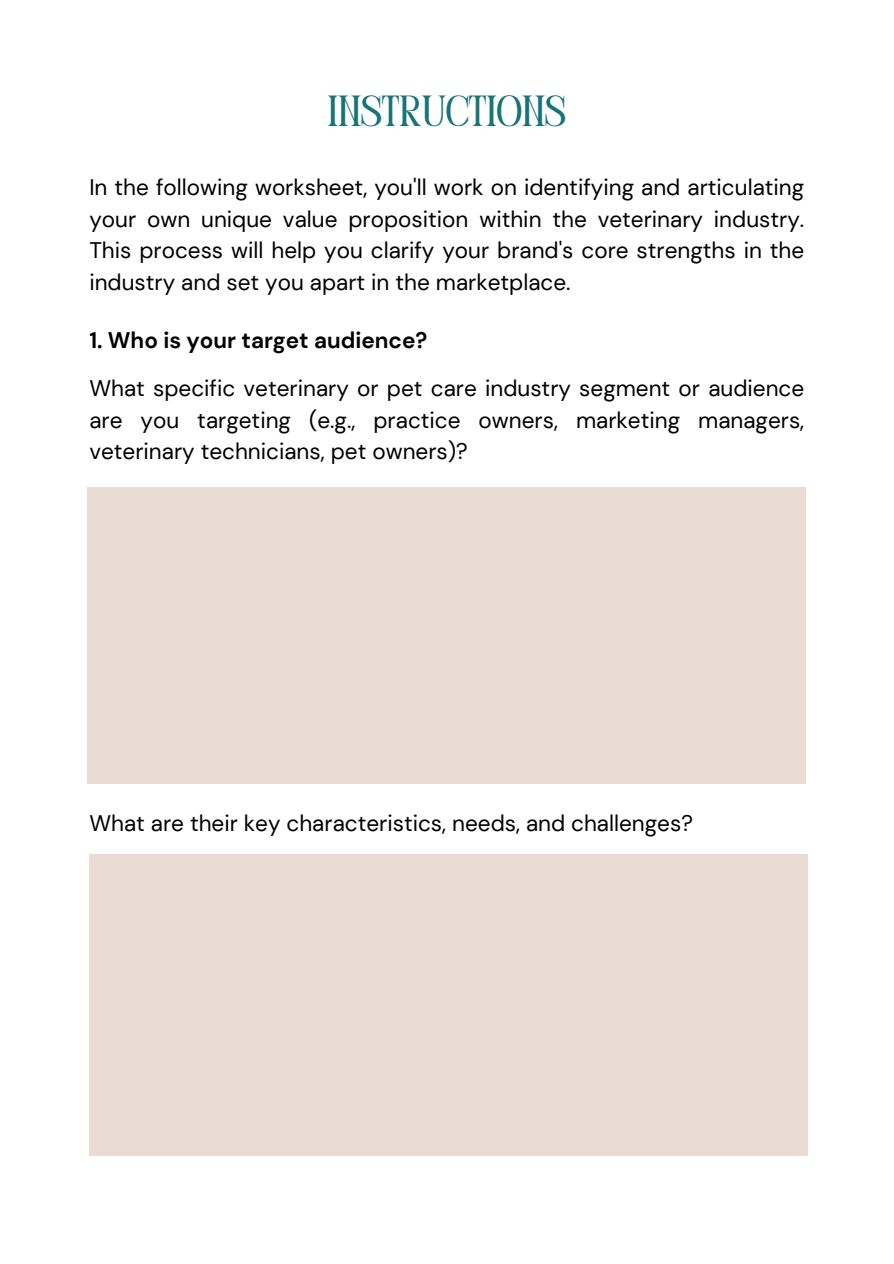
<style>
.page{position:relative;width:894px;height:1264px;background:#fff}
.page>*{position:absolute;margin:0;border:0;box-sizing:border-box;transform-origin:0 0}
.t1{font:43.5px "Perandoryv 2";color:#167377}
.t2{font:22.5px/31.5px "DM Sans";color:#000;text-align:justify}
.t3{font:700 22.5px "DM Sans";color:#000}
</style>
<div class="page">
<div style="left:87px;top:487px;width:719px;height:296px;background:#eadcd4"></div>
<div style="left:89px;top:854px;width:718px;height:302px;background:#eadcd4"></div>
<h1 class="t1" style="left:327px;top:93px;width:239px">INSTRUCTIONS</h1>
<p class="t2" style="left:89px;top:172px;width:716px">In the following worksheet, you'll work on identifying and articulating your own unique value proposition within the veterinary industry.<br>This process will help you clarify your brand's core strengths in the industry and set you apart in the marketplace.</p>
<h2 class="t3" style="left:89px;top:326px;width:339px">1. Who is your target audience?</h2>
<p class="t2" style="left:89px;top:373px;width:716px">What specific veterinary or pet care industry segment or audience are you targeting (e.g., practice owners, marketing managers, veterinary technicians, pet owners)?</p>
<p class="t2" style="left:89px;top:807px;width:605px">What are their key characteristics, needs, and challenges?</p>
</div>
